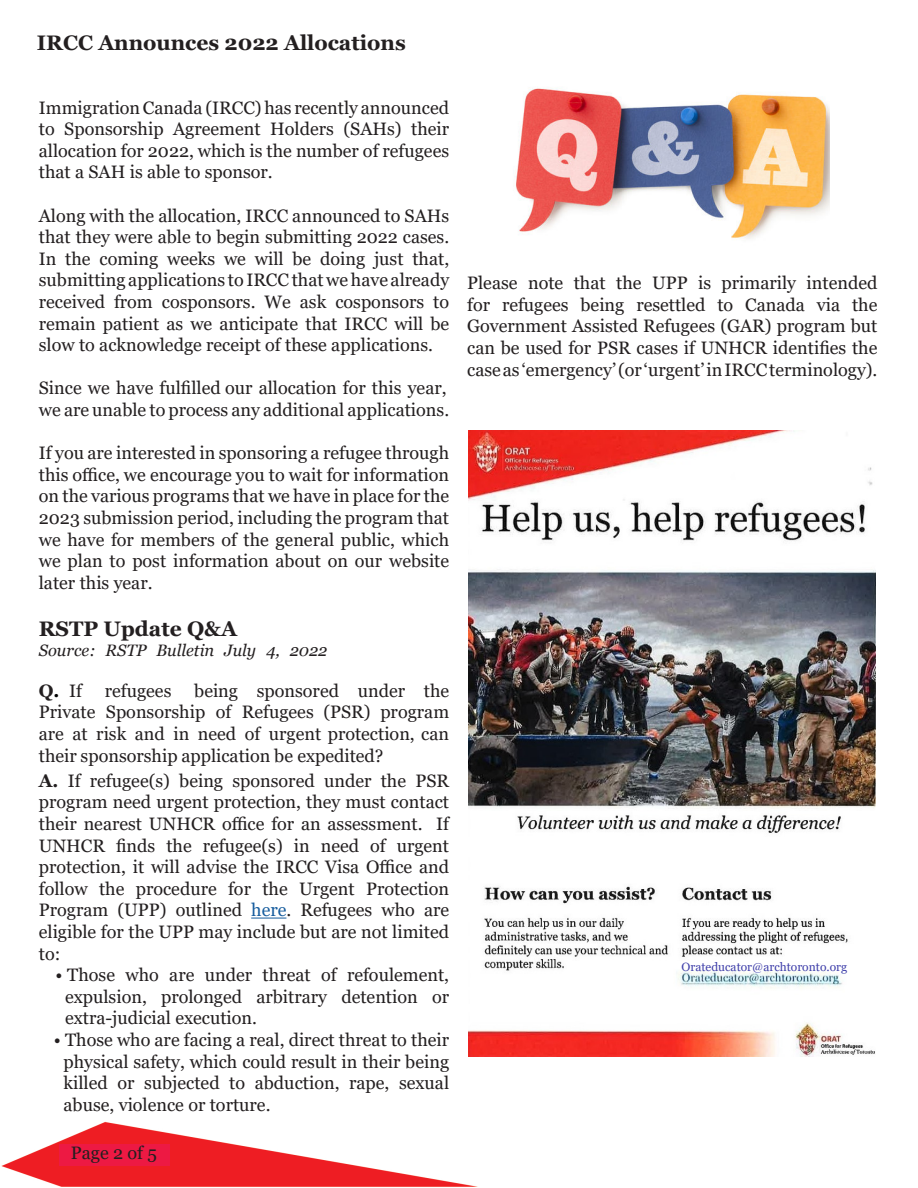
<style>
.page{position:relative;width:918px;height:1188px;background:#fff}
.page>*{position:absolute;margin:0;border:0;box-sizing:border-box;transform-origin:0 0}
.t1{font:700 21px "Georgia";color:#231f20}
.t2{font:21px "Georgia";color:#231f20}
.t3{font:18px/21.6px "Georgia";color:#231f20;text-align:justify}
.t4{font:18px "Georgia";color:#fff}
.t5{font:italic 16.5px "Georgia";color:#231f20}
.t6{font:12px "Georgia";color:#4040aa}
.s1{font-weight:700;color:#231f20}
.s2{font-weight:700;color:#000}
.s3{color:#231f20}
.s4{font-weight:700}
.s5{color:#175d9e}
</style>
<div class="page">
<img style="left:1px;top:570px;width:875px;height:616px">
<hr style="left:251px;top:918px;width:35px;height:1px;background:#175d9e">
<div style="left:59px;top:1144px;width:110px;height:22px;background:#ed1943"></div>
<img style="left:468px;top:430px;width:407px;height:627px">
<img style="left:514px;top:88px;width:316px;height:151px">
<p class="t1" style="left:37px;top:29px;width:370px">IRCC Announces 2022 Allocations</p>
<p class="t3" style="left:39px;top:97px;width:412px">Immigration Canada (IRCC) has recently announced to Sponsorship Agreement Holders (SAHs) their allocation for 2022, which is the number of refugees that a SAH is able to sponsor.</p>
<p class="t3" style="left:39px;top:205px;width:412px">Along with the allocation, IRCC announced to SAHs that they were able to begin submitting 2022 cases.<br>In the coming weeks we will be doing just that, submitting applications to IRCC that we have already received from cosponsors. We ask cosponsors to remain patient as we anticipate that IRCC will be slow to acknowledge receipt of these applications.</p>
<p class="t3" style="left:39px;top:378px;width:412px">Since we have fulfilled our allocation for this year, we are unable to process any additional applications.</p>
<p class="t3" style="left:39px;top:443px;width:412px">If you are interested in sponsoring a refugee through this office, we encourage you to wait for information on the various programs that we have in place for the 2023 submission period, including the program that we have for members of the general public, which we plan to post information about on our website later this year.</p>
<p class="t1" style="left:39px;top:615px;width:200px">RSTP Update Q&amp;A</p>
<p class="t5" style="left:39px;top:640px;width:290px">Source: RSTP Bulletin July 4, 2022</p>
<p class="t4" style="left:39px;top:680px;width:45px"><span class="s1">Q</span><span class="s2">.</span>..<span class="s3">If</span></p>
<p class="t3" style="left:105px;top:680px;width:68px">refugees</p>
<p class="t3" style="left:39px;top:680px;width:412px;text-indent:155px">being sponsored under the Private Sponsorship of Refugees (PSR) program are at risk and in need of urgent protection, can their sponsorship application be expedited?</p>
<p class="t3" style="left:39px;top:770px;width:412px"><span class="s4">A.</span> If refugee(s) being sponsored under the PSR program need urgent protection, they must contact their nearest UNHCR office for an assessment. If UNHCR finds the refugee(s) in need of urgent protection, it will advise the IRCC Visa Office and follow the procedure for the Urgent Protection Program (UPP) outlined <span class="s5">here</span>. Refugees who are eligible for the UPP may include but are not limited to:</p>
<p class="t3" style="left:65px;top:965px;width:386px;text-indent:-10px">• Those who are under threat of refoulement, expulsion, prolonged arbitrary detention or extra-judicial execution.</p>
<p class="t3" style="left:64px;top:1029px;width:387px;text-indent:-10px">• Those who are facing a real, direct threat to their physical safety, which could result in their being killed or subjected to abduction, rape, sexual abuse, violence or torture.</p>
<p class="t3" style="left:71px;top:1142px;width:88px">Page 2 of 5</p>
<p class="t2" style="left:62px;top:1141px;width:103px">Page 2 of 4</p>
<p class="t3" style="left:467px;top:273px;width:412px">Please note that the UPP is primarily intended for refugees being resettled to Canada via the Government Assisted Refugees (GAR) program but can be used for PSR cases if UNHCR identifies the case as ‘emergency’ (or ‘urgent’ in IRCC terminology).</p>
<p class="t6" style="left:682px;top:960px;width:167px">Orateducator@archtoronto.org</p>
</div>
